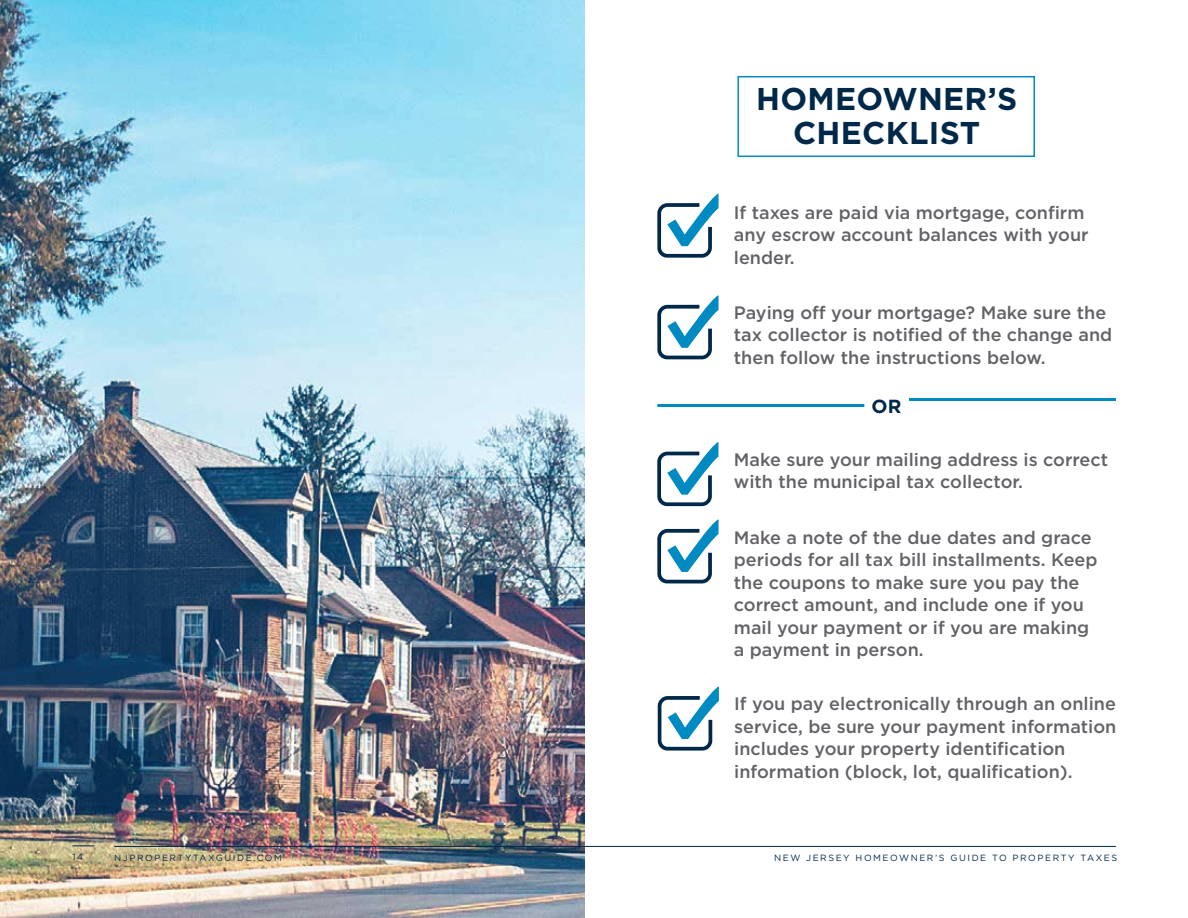
<style>
.page{position:relative;width:1188px;height:918px;background:#fff}
.page>*{position:absolute;margin:0;border:0;box-sizing:border-box;transform-origin:0 0}
.t1{font:700 31.5px/34.5px "Gotham";letter-spacing:.01em;color:#002849;text-align:center}
.t2{font:700 18.9px "Gotham";color:#002849}
.t3{font:500 18px/22.5px "Gotham";color:#646167}
.t4{font:9px "Gotham";letter-spacing:.175em;color:#002849}
</style>
<div class="page">
<div style="left:737px;top:76px;width:298px;height:81px;border:2px solid #008ac2"></div>
<svg style="left:657px;top:442px;width:61px;height:64px"></svg>
<svg style="left:658px;top:686px;width:61px;height:65px"></svg>
<svg style="left:657px;top:519px;width:62px;height:64px"></svg>
<svg style="left:657px;top:194px;width:62px;height:64px"></svg>
<svg style="left:657px;top:295px;width:62px;height:64px"></svg>
<hr style="left:909px;top:398px;width:207px;height:3px;background:#008ac2">
<hr style="left:657px;top:404px;width:207px;height:3px;background:#008ac2">
<img style="left:0;top:0;width:585px;height:918px">
<hr style="left:114px;top:846px;width:1002px;height:1px;background:#002849">
<svg style="left:72px;top:845px;width:22px;height:1px"></svg>
<h1 class="t1" style="left:756px;top:81px;width:263px">HOMEOWNER’S<br>CHECKLIST</h1>
<p class="t3" style="left:734px;top:201px;width:356px">If taxes are paid via mortgage, confirm any escrow account balances with your lender.</p>
<p class="t3" style="left:734px;top:301px;width:380px">Paying off your mortgage? Make sure the tax collector is notified of the change and then follow the instructions below.</p>
<p class="t2" style="left:871px;top:394px;width:32px">OR</p>
<p class="t3" style="left:734px;top:448px;width:376px">Make sure your mailing address is correct with the municipal tax collector.</p>
<p class="t3" style="left:734px;top:526px;width:365px">Make a note of the due dates and grace periods for all tax bill installments. Keep the coupons to make sure you pay the correct amount, and include one if you mail your payment or if you are making a payment in person.</p>
<p class="t3" style="left:734px;top:692px;width:384px">If you pay electronically through an online service, be sure your payment information includes your property identification information (block, lot, qualification).</p>
<p class="t4" style="left:72px;top:851px;width:12px">14</p>
<p class="t4" style="left:114px;top:852px;width:169px">NJPROPERTYTAXGUIDE.COM</p>
<p class="t4" style="left:774px;top:852px;width:345px">NEW JERSEY HOMEOWNER’S GUIDE TO PROPERTY TAXES</p>
</div>
